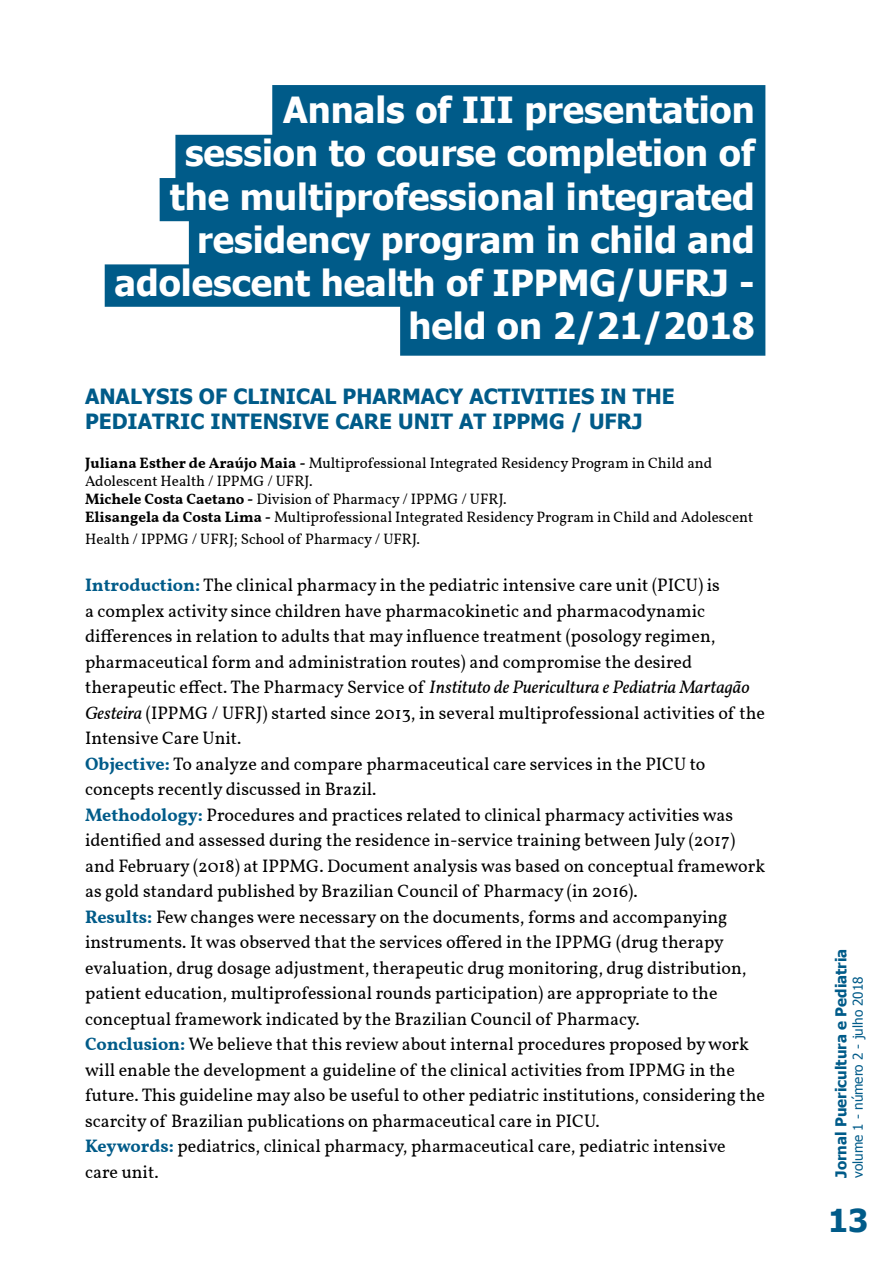
<style>
.page{position:relative;width:893px;height:1263px;background:#fff}
.page>*{position:absolute;margin:0;border:0;box-sizing:border-box;transform-origin:0 0}
.t1{font:700 36px/43.2px "Tahoma";color:#fff;text-align:right}
.t2{font:700 31.5px "Tahoma";color:#005b89}
.t3{font:700 21px/25.2px "Tahoma";color:#005b89}
.t4{font:18px/25.5px "Vollkorn";color:#000}
.t5{font:15px/18px "Vollkorn";color:#000}
.t6{font:700 15px "Tahoma";color:#005b89}
.t7{font:13.5px "Tahoma";color:#005b89}
.s1{font-weight:700}
.s2{font-weight:700;color:#005b89}
.s3{font-style:italic}
</style>
<div class="page">
<svg style="left:105px;top:85px;width:660px;height:271px;fill:#005b89"></svg>
<h1 class="t1" style="left:115px;top:86px;width:642px">Annals of III presentation<br>session to course completion of<br>the multiprofessional integrated residency program in child and adolescent health of IPPMG/UFRJ - held on 2/21/2018</h1>
<p class="t3" style="left:85px;top:382px;width:591px">ANALYSIS OF CLINICAL PHARMACY ACTIVITIES IN THE<br>PEDIATRIC INTENSIVE CARE UNIT AT IPPMG / UFRJ</p>
<p class="t5" style="left:85px;top:455px;width:670px"><span class="s1">Juliana Esther de Araújo Maia -</span> Multiprofessional Integrated Residency Program in Child and Adolescent Health / IPPMG / UFRJ.<br><span class="s1">Michele Costa Caetano -</span> Division of Pharmacy / IPPMG / UFRJ.<br><span class="s1">Elisangela da Costa Lima -</span> Multiprofessional Integrated Residency Program in Child and Adolescent</p>
<p class="t5" style="left:85px;top:530px;width:337px">Health / IPPMG / UFRJ; School of Pharmacy / UFRJ.</p>
<p class="t4" style="left:85px;top:573px;width:682px"><span class="s2">Introduction:</span> The clinical pharmacy in the pediatric intensive care unit (PICU) is<br>a complex activity since children have pharmacokinetic and pharmacodynamic differences in relation to adults that may influence treatment (posology regimen, pharmaceutical form and administration routes) and compromise the desired therapeutic effect. The Pharmacy Service of <span class="s3">Instituto de Puericultura e Pediatria Martagão Gesteira</span> (IPPMG / UFRJ) started since 2013, in several multiprofessional activities of the Intensive Care Unit.<br><span class="s2">Objective:</span> To analyze and compare pharmaceutical care services in the PICU to concepts recently discussed in Brazil.<br><span class="s2">Methodology:</span> Procedures and practices related to clinical pharmacy activities was identified and assessed during the residence in-service training between July (2017) and February (2018) at IPPMG. Document analysis was based on conceptual framework as gold standard published by Brazilian Council of Pharmacy (in 2016).<br><span class="s2">Results:</span> Few changes were necessary on the documents, forms and accompanying instruments. It was observed that the services offered in the IPPMG (drug therapy evaluation, drug dosage adjustment, therapeutic drug monitoring, drug distribution, patient education, multiprofessional rounds participation) are appropriate to the conceptual framework indicated by the Brazilian Council of Pharmacy.<br><span class="s2">Conclusion:</span> We believe that this review about internal procedures proposed by work will enable the development a guideline of the clinical activities from IPPMG in the future. This guideline may also be useful to other pediatric institutions, considering the scarcity of Brazilian publications on pharmaceutical care in PICU.<br><span class="s2">Keywords:</span> pediatrics, clinical pharmacy, pharmaceutical care, pediatric intensive<br>care unit.</p>
<p class="t6" style="left:831px;top:1178px;width:231px;rotate:-90deg">Jornal Puericultura e Pediatria</p>
<p class="t7" style="left:849px;top:1178px;width:203px;rotate:-90deg">volume 1 - número 2 - julho 2018</p>
<h2 class="t2" style="left:828px;top:1198px;width:42px">13</h2>
</div>
